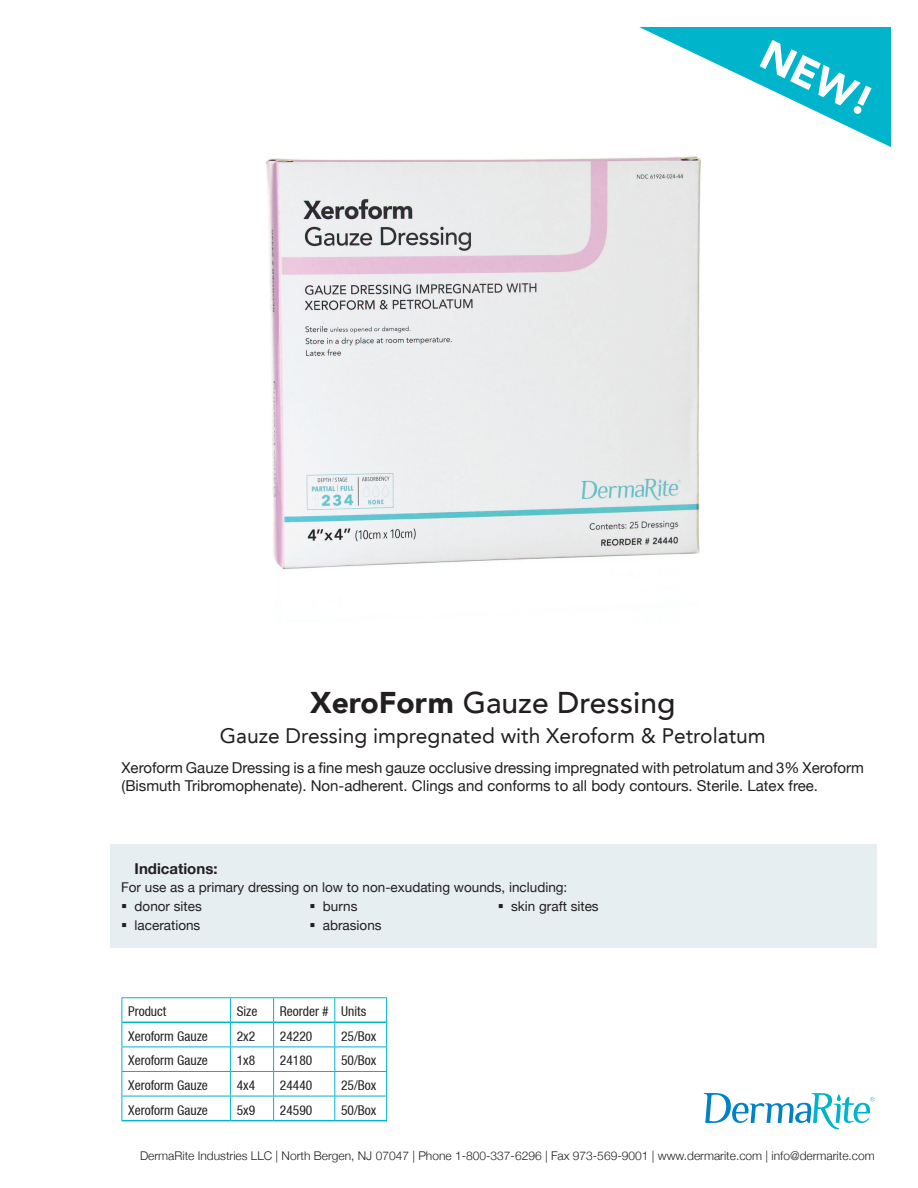
<style>
.page{position:relative;width:918px;height:1188px;background:#fff}
.page>*{position:absolute;margin:0;border:0;box-sizing:border-box;transform-origin:0 0}
.t1{font:900 41.25px "Avenir";color:#fff}
.t2{font:500 30px "Avenir";color:#231f20}
.t3{font:21px "Avenir LT";color:#231f20}
.t4{font:15px/18px "Helvetica Neue";color:#231f20}
.SubHeading{font:700 15px "Helvetica Neue";color:#231f20}
.t5{font:condensed 13.5px "Helvetica Neue LT";color:#231f20}
.List{font:13.5px "Helvetica Neue";color:#231f20}
.t6{font:300 12px "Helvetica Neue";color:#231f20}
.s1{font-weight:900}
</style>
<div class="page">
<div style="left:110px;top:844px;width:767px;height:104px;background:#e7eef1"></div>
<svg style="left:704px;top:1093px;width:171px;height:36px"></svg>
<img style="left:266px;top:156px;width:435px;height:414px">
<svg style="left:639px;top:27px;width:252px;height:120px"></svg>
<hr style="left:122px;top:997px;width:108px;height:1px;background:#00b5cb">
<hr style="left:230px;top:997px;width:44px;height:1px;background:#00b5cb">
<hr style="left:274px;top:997px;width:61px;height:1px;background:#00b5cb">
<hr style="left:335px;top:997px;width:52px;height:1px;background:#00b5cb">
<hr style="left:122px;top:1022px;width:108px;height:1px;background:#00b5cb">
<hr style="left:231px;top:1022px;width:42px;height:1px;background:#00b5cb">
<hr style="left:274px;top:1022px;width:60px;height:1px;background:#00b5cb">
<hr style="left:335px;top:1022px;width:51px;height:1px;background:#00b5cb">
<hr style="left:122px;top:1120px;width:108px;height:1px;background:#00b5cb">
<hr style="left:230px;top:1120px;width:44px;height:1px;background:#00b5cb">
<hr style="left:274px;top:1120px;width:61px;height:1px;background:#00b5cb">
<hr style="left:335px;top:1120px;width:52px;height:1px;background:#00b5cb">
<svg style="left:122px;top:998px;width:1px;height:122px"></svg>
<svg style="left:230px;top:998px;width:1px;height:122px"></svg>
<svg style="left:273px;top:998px;width:1px;height:122px"></svg>
<svg style="left:334px;top:998px;width:1px;height:122px"></svg>
<svg style="left:386px;top:998px;width:1px;height:122px"></svg>
<hr style="left:122px;top:1047px;width:108px;height:1px;background:#00b5cb">
<hr style="left:230px;top:1047px;width:44px;height:1px;background:#00b5cb">
<hr style="left:274px;top:1047px;width:61px;height:1px;background:#00b5cb">
<hr style="left:335px;top:1047px;width:52px;height:1px;background:#00b5cb">
<hr style="left:122px;top:1071px;width:108px;height:1px;background:#00b5cb">
<hr style="left:230px;top:1071px;width:44px;height:1px;background:#00b5cb">
<hr style="left:274px;top:1071px;width:61px;height:1px;background:#00b5cb">
<hr style="left:335px;top:1071px;width:52px;height:1px;background:#00b5cb">
<hr style="left:122px;top:1096px;width:108px;height:1px;background:#00b5cb">
<hr style="left:230px;top:1096px;width:44px;height:1px;background:#00b5cb">
<hr style="left:274px;top:1096px;width:61px;height:1px;background:#00b5cb">
<hr style="left:335px;top:1096px;width:52px;height:1px;background:#00b5cb">
<p class="t1" style="left:779px;top:20px;width:121px;rotate:26deg">NEW!</p>
<p class="t2" style="left:310px;top:676px;width:367px"><span class="s1">XeroForm</span> Gauze Dressing</p>
<p class="t3" style="left:220px;top:723px;width:547px">Gauze Dressing impregnated with Xeroform &amp; Petrolatum</p>
<p class="t4" style="left:122px;top:759px;width:744px">Xeroform Gauze Dressing is a fine mesh gauze occlusive dressing impregnated with petrolatum and 3% Xeroform (Bismuth Tribromophenate). Non-adherent. Clings and conforms to all body contours. Sterile. Latex free.</p>
<p class="SubHeading" style="left:135px;top:857px;width:85px">Indications:</p>
<p class="List" style="left:121px;top:878px;width:448px">For use as a primary dressing on low to non-exudating wounds, including:</p>
<p class="List" style="left:135px;top:896px;width:69px">donor sites</p>
<p class="List" style="left:135px;top:915px;width:67px">lacerations</p>
<p class="List" style="left:511px;top:896px;width:89px">skin graft sites</p>
<p class="List" style="left:323px;top:896px;width:36px">burns</p>
<p class="List" style="left:323px;top:915px;width:60px">abrasions</p>
<p class="t5" style="left:128px;top:1004px;width:40px">Product</p>
<p class="t5" style="left:237px;top:1004px;width:22px">Size</p>
<p class="t5" style="left:280px;top:1004px;width:50px">Reorder #</p>
<p class="t5" style="left:341px;top:1004px;width:27px">Units</p>
<p class="t5" style="left:128px;top:1028px;width:81px">Xeroform Gauze</p>
<p class="t5" style="left:237px;top:1028px;width:20px">2x2</p>
<p class="t5" style="left:280px;top:1028px;width:34px">24220</p>
<p class="t5" style="left:341px;top:1028px;width:37px">25/Box</p>
<p class="t5" style="left:128px;top:1053px;width:81px">Xeroform Gauze</p>
<p class="t5" style="left:237px;top:1053px;width:20px">1x8</p>
<p class="t5" style="left:280px;top:1053px;width:34px">24180</p>
<p class="t5" style="left:341px;top:1053px;width:37px">50/Box</p>
<p class="t5" style="left:128px;top:1077px;width:81px">Xeroform Gauze</p>
<p class="t5" style="left:237px;top:1077px;width:20px">4x4</p>
<p class="t5" style="left:280px;top:1077px;width:34px">24440</p>
<p class="t5" style="left:341px;top:1077px;width:37px">25/Box</p>
<p class="t5" style="left:128px;top:1102px;width:81px">Xeroform Gauze</p>
<p class="t5" style="left:237px;top:1102px;width:20px">5x9</p>
<p class="t5" style="left:280px;top:1102px;width:34px">24590</p>
<p class="t5" style="left:341px;top:1102px;width:37px">50/Box</p>
<p class="t6" style="left:140px;top:1146px;width:736px">DermaRite Industries LLC | North Bergen, NJ 07047 | Phone 1-800-337-6296 | Fax 973-569-9001 | www.dermarite.com | info@dermarite.com</p>
</div>
